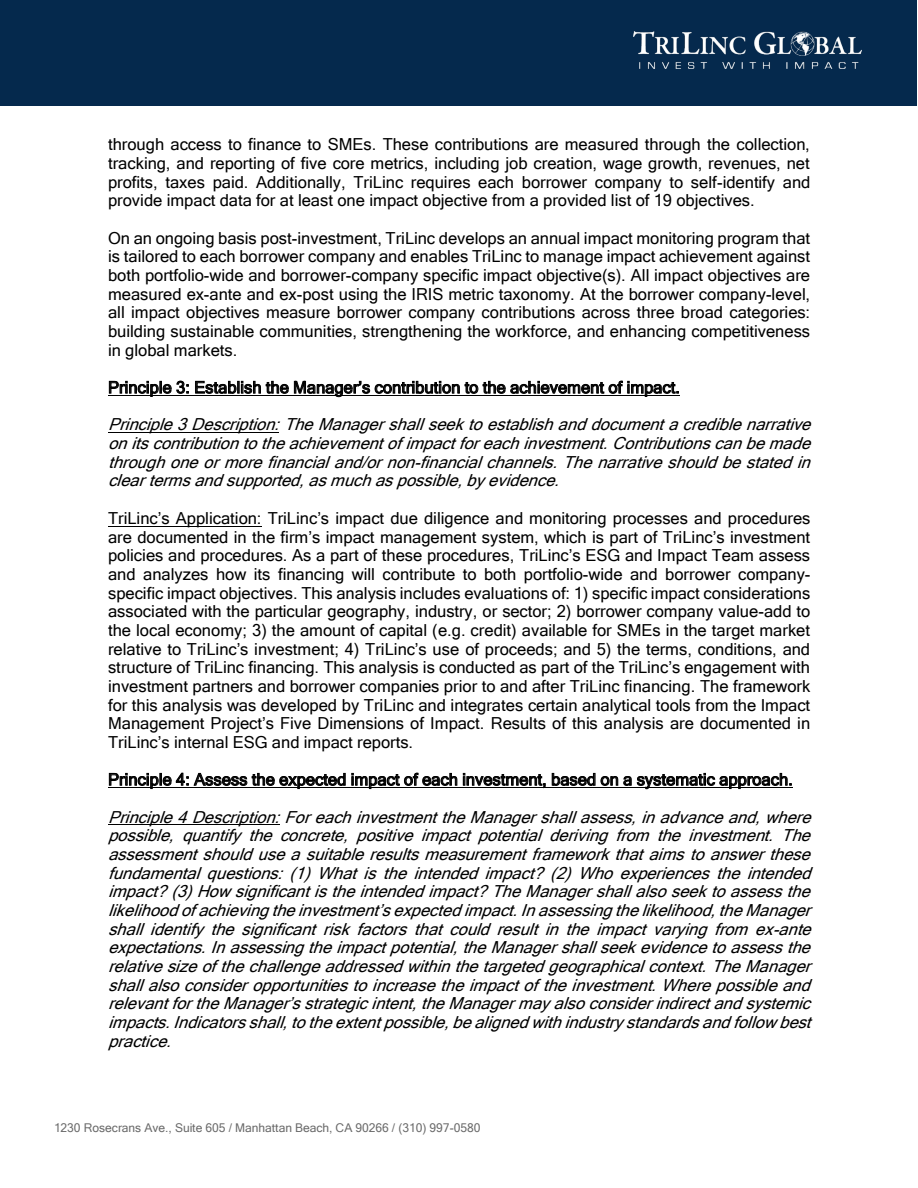
<style>
.page{position:relative;width:918px;height:1188px;background:#fff}
.page>*{position:absolute;margin:0;border:0;box-sizing:border-box;transform-origin:0 0}
.t1{font:16.5px/18.6px "Microsoft Sans Serif";color:#000;text-align:justify}
.t2{font:italic 16.5px/18.8px "Microsoft Sans Serif";color:#000;text-align:justify}
.t3{font:12px "Microsoft Sans Serif";letter-spacing:-.005em;color:#6a6a6a}
</style>
<div class="page">
<div style="left:0;top:0;width:917px;height:106px;background:#05294d"></div>
<img style="left:633px;top:31px;width:228px;height:37px">
<svg style="left:109px;top:381px;width:80px;height:16px"></svg>
<svg style="left:195px;top:380px;width:484px;height:17px"></svg>
<hr style="left:108px;top:395px;width:572px;height:1px;background:#000">
<hr style="left:108px;top:432px;width:171px;height:1px;background:#000">
<hr style="left:108px;top:526px;width:154px;height:1px;background:#000">
<svg style="left:109px;top:773px;width:237px;height:16px"></svg>
<svg style="left:352px;top:773px;width:105px;height:16px"></svg>
<svg style="left:463px;top:773px;width:83px;height:14px"></svg>
<svg style="left:552px;top:773px;width:240px;height:16px"></svg>
<hr style="left:108px;top:787px;width:685px;height:1px;background:#000">
<hr style="left:108px;top:825px;width:171px;height:1px;background:#000">
<p class="t1" style="left:108px;top:135px;width:704px">through access to finance to SMEs. These contributions are measured through the collection, tracking, and reporting of five core metrics, including job creation, wage growth, revenues, net profits, taxes paid. Additionally, TriLinc requires each borrower company to self-identify and provide impact data for at least one impact objective from a provided list of 19 objectives.</p>
<p class="t1" style="left:108px;top:228px;width:704px">On an ongoing basis post-investment, TriLinc develops an annual impact monitoring program that is tailored to each borrower company and enables TriLinc to manage impact achievement against both portfolio-wide and borrower-company specific impact objective(s). All impact objectives are measured ex-ante and ex-post using the IRIS metric taxonomy. At the borrower company-level, all impact objectives measure borrower company contributions across three broad categories: building sustainable communities, strengthening the workforce, and enhancing competitiveness in global markets.</p>
<p class="t1" style="left:108px;top:378px;width:573px">Principle 3: Establish the Manager’s contribution to the achievement of impact.</p>
<p class="t2" style="left:108px;top:415px;width:711px">Principle3Description: TheManagershallseektoestablishanddocumentacrediblenarrative onitscontributiontotheachievementofimpactforeachinvestment.Contributionscanbemade throughoneormorefinancialand/ornon-financialchannels.Thenarrativeshouldbestatedin cleartermsandsupported,asmuchaspossible,byevidence.</p>
<p class="t1" style="left:108px;top:508px;width:704px">TriLinc’s Application: TriLinc’s impact due diligence and monitoring processes and procedures are documented in the firm’s impact management system, which is part of TriLinc’s investment policies and procedures. As a part of these procedures, TriLinc’s ESG and Impact Team assess and analyzes how its financing will contribute to both portfolio-wide and borrower company&shy;specific impact objectives. This analysis includes evaluations of: 1) specific impact considerations associated with the particular geography, industry, or sector; 2) borrower company value-add to the local economy; 3) the amount of capital (e.g. credit) available for SMEs in the target market relative to TriLinc’s investment; 4) TriLinc’s use of proceeds; and 5) the terms, conditions, and structure of TriLinc financing. This analysis is conducted as part of the TriLinc’s engagement with investment partners and borrower companies prior to and after TriLinc financing. The framework for this analysis was developed by TriLinc and integrates certain analytical tools from the Impact Management Project’s Five Dimensions of Impact. Results of this analysis are documented in TriLinc’s internal ESG and impact reports.</p>
<p class="t1" style="left:108px;top:770px;width:686px">Principle 4: Assess the expected impact of each investment, based on a systematic approach.</p>
<p class="t2" style="left:108px;top:807px;width:711px">Principle4Description: ForeachinvestmenttheManagershallassess,inadvanceand,where possible, quantify the concrete, positive impact potential deriving from the investment. The assessmentshoulduseasuitableresultsmeasurementframeworkthataimstoanswerthese fundamentalquestions:(1)Whatistheintendedimpact?(2)Whoexperiencestheintended impact?(3)Howsignificantistheintendedimpact?TheManagershallalsoseektoassessthe likelihoodofachievingtheinvestment’sexpectedimpact.Inassessingthelikelihood,theManager shallidentifythesignificant riskfactorsthatcouldresultintheimpactvaryingfrom ex-ante expectations.Inassessingtheimpactpotential,theManagershallseekevidencetoassessthe relativesizeofthechallengeaddressedwithinthetargetedgeographicalcontext.TheManager shallalsoconsideropportunitiestoincreasetheimpactoftheinvestment.Wherepossibleand relevantfortheManager’sstrategicintent,theManagermayalsoconsiderindirectandsystemic impacts.Indicatorsshall,totheextentpossible,bealignedwithindustrystandardsandfollowbest practice.</p>
<p class="t3" style="left:54px;top:1120px;width:428px">1230 Rosecrans Ave., Suite 605 / Manhattan Beach, CA 90266 / (310) 997-0580</p>
</div>
